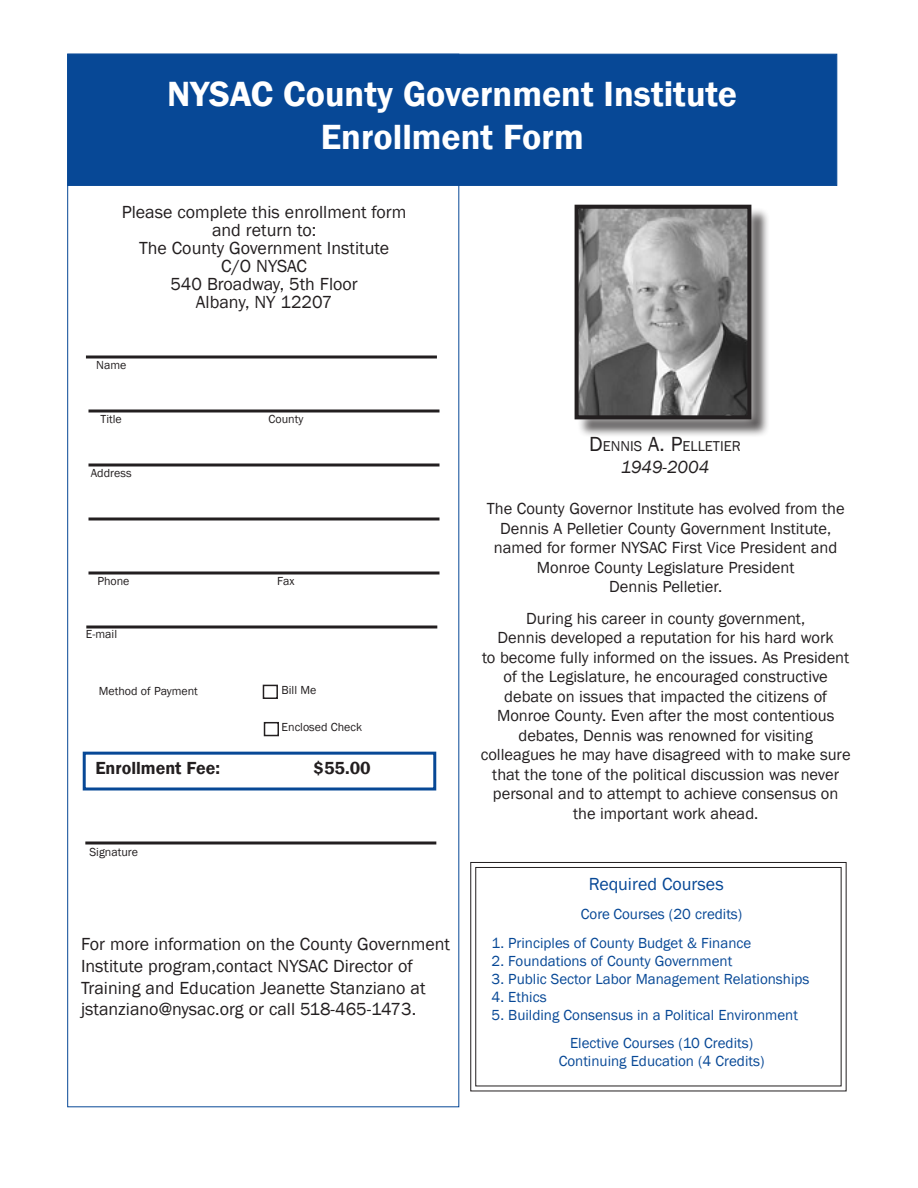
<style>
.page{position:relative;width:918px;height:1188px;background:#fff}
.page>*{position:absolute;margin:0;border:0;box-sizing:border-box;transform-origin:0 0}
.t1{font:600 36px "Franklin Gothic";color:#fff}
.t2{font:18px/21.6px "Franklin Gothic";color:#231f20}
.t3{font:600 18px "Franklin Gothic";color:#231f20}
.t4{font:18px "Franklin Gothic";color:#074896}
.t5{font:italic 18px "Franklin Gothic";color:#231f20}
.t6{font:16.5px/19.5px "Franklin Gothic";color:#231f20;text-align:center}
.t7{font:15px "Franklin Gothic";color:#074896}
.t8{font:14.7px "Franklin Gothic";color:#231f20}
.t9{font:12px "Franklin Gothic";color:#231f20}
.s1{font-size:21px}
</style>
<div class="page">
<div style="left:68px;top:54px;width:769px;height:132px;background:#074896;border:1px solid #074896"></div>
<hr style="left:86px;top:356px;width:351px;height:2px;background:#231f20">
<hr style="left:88px;top:518px;width:352px;height:2px;background:#231f20">
<hr style="left:88px;top:572px;width:352px;height:2px;background:#231f20">
<hr style="left:88px;top:464px;width:352px;height:2px;background:#231f20">
<hr style="left:88px;top:410px;width:352px;height:2px;background:#231f20">
<hr style="left:86px;top:626px;width:351px;height:2px;background:#231f20">
<div style="left:263px;top:685px;width:15px;height:14px;border:2px solid #231f20"></div>
<div style="left:264px;top:722px;width:15px;height:14px;border:2px solid #231f20"></div>
<div style="left:83px;top:752px;width:353px;height:38px;border:3px solid #074896"></div>
<hr style="left:85px;top:842px;width:351px;height:2px;background:#231f20">
<svg style="left:470px;top:862px;width:377px;height:230px"></svg>
<div style="left:475px;top:867px;width:367px;height:219px;border:1px solid #231f20"></div>
<div style="left:577px;top:207px;width:193px;height:231px;background:#231f20;opacity:.75"></div>
<div style="left:565px;top:195px;width:196px;height:234px;background:#fff;opacity:.75"></div>
<img style="left:580px;top:210px;width:166px;height:204px">
<div style="left:575px;top:205px;width:176px;height:214px;border:4px solid #231f20"></div>
<p class="t1" style="left:167px;top:72px;width:571px">NYSAC County Government Institute</p>
<p class="t1" style="left:321px;top:115px;width:264px">Enrollment Form</p>
<p class="t2" style="left:122px;top:201px;width:286px">Please complete this enrollment form</p>
<p class="t2" style="left:212px;top:219px;width:106px">and return to:</p>
<p class="t2" style="left:139px;top:237px;width:252px">The County Government Institute</p>
<p class="t2" style="left:221px;top:255px;width:87px">C/O NYSAC</p>
<p class="t2" style="left:170px;top:273px;width:189px">540 Broadway, 5th Floor</p>
<p class="t2" style="left:196px;top:291px;width:138px">Albany, NY 12207</p>
<p class="t9" style="left:96px;top:358px;width:32px">Name</p>
<p class="t9" style="left:101px;top:412px;width:23px">Title</p>
<p class="t9" style="left:91px;top:466px;width:42px">Address</p>
<p class="t9" style="left:97px;top:574px;width:34px">Phone</p>
<p class="t9" style="left:86px;top:627px;width:33px">E-mail</p>
<p class="t9" style="left:99px;top:684px;width:101px">Method of Payment</p>
<p class="t9" style="left:269px;top:412px;width:36px">County</p>
<p class="t9" style="left:277px;top:574px;width:19px">Fax</p>
<p class="t9" style="left:282px;top:683px;width:36px">Bill Me</p>
<p class="t9" style="left:282px;top:720px;width:82px">Enclosed Check</p>
<p class="t3" style="left:95px;top:757px;width:126px">Enrollment Fee:</p>
<p class="t3" style="left:313px;top:757px;width:59px">$55.00</p>
<p class="t9" style="left:89px;top:845px;width:50px">Signature</p>
<p class="t2" style="left:81px;top:934px;width:371px">For more information on the County Government Institute program,contact NYSAC Director of Training and Education Jeanette Stanziano at jstanziano@nysac.org or call 518-465-1473.</p>
<p class="t8" style="left:589px;top:437px;width:153px"><span class="s1">D</span>ENNIS <span class="s1">A. P</span>ELLETIER</p>
<p class="t5" style="left:621px;top:455px;width:90px">1949-2004</p>
<p class="t6" style="left:487px;top:499px;width:359px">The County Governor Institute has evolved from the Dennis A Pelletier County Government Institute, named for former NYSAC First Vice President and Monroe County Legislature President<br>Dennis Pelletier.</p>
<p class="t6" style="left:481px;top:609px;width:371px">During his career in county government,<br>Dennis developed a reputation for his hard work<br>to become fully informed on the issues. As President of the Legislature, he encouraged constructive debate on issues that impacted the citizens of Monroe County. Even after the most contentious debates, Dennis was renowned for visiting colleagues he may have disagreed with to make sure that the tone of the political discussion was never personal and to attempt to achieve consensus on the important work ahead.</p>
<p class="t4" style="left:589px;top:873px;width:137px">Required Courses</p>
<p class="t7" style="left:581px;top:904px;width:163px">Core Courses (20 credits)</p>
<p class="t7" style="left:492px;top:933px;width:261px">1. Principles of County Budget &amp; Finance</p>
<p class="t7" style="left:492px;top:951px;width:242px">2. Foundations of County Government</p>
<p class="t7" style="left:492px;top:969px;width:319px">3. Public Sector Labor Management Relationships</p>
<p class="t7" style="left:492px;top:987px;width:56px">4. Ethics</p>
<p class="t7" style="left:492px;top:1005px;width:308px">5. Building Consensus in a Political Environment</p>
<p class="t7" style="left:570px;top:1034px;width:185px">Elective Courses (10 Credits)</p>
<p class="t7" style="left:559px;top:1052px;width:207px">Continuing Education (4 Credits)</p>
</div>
